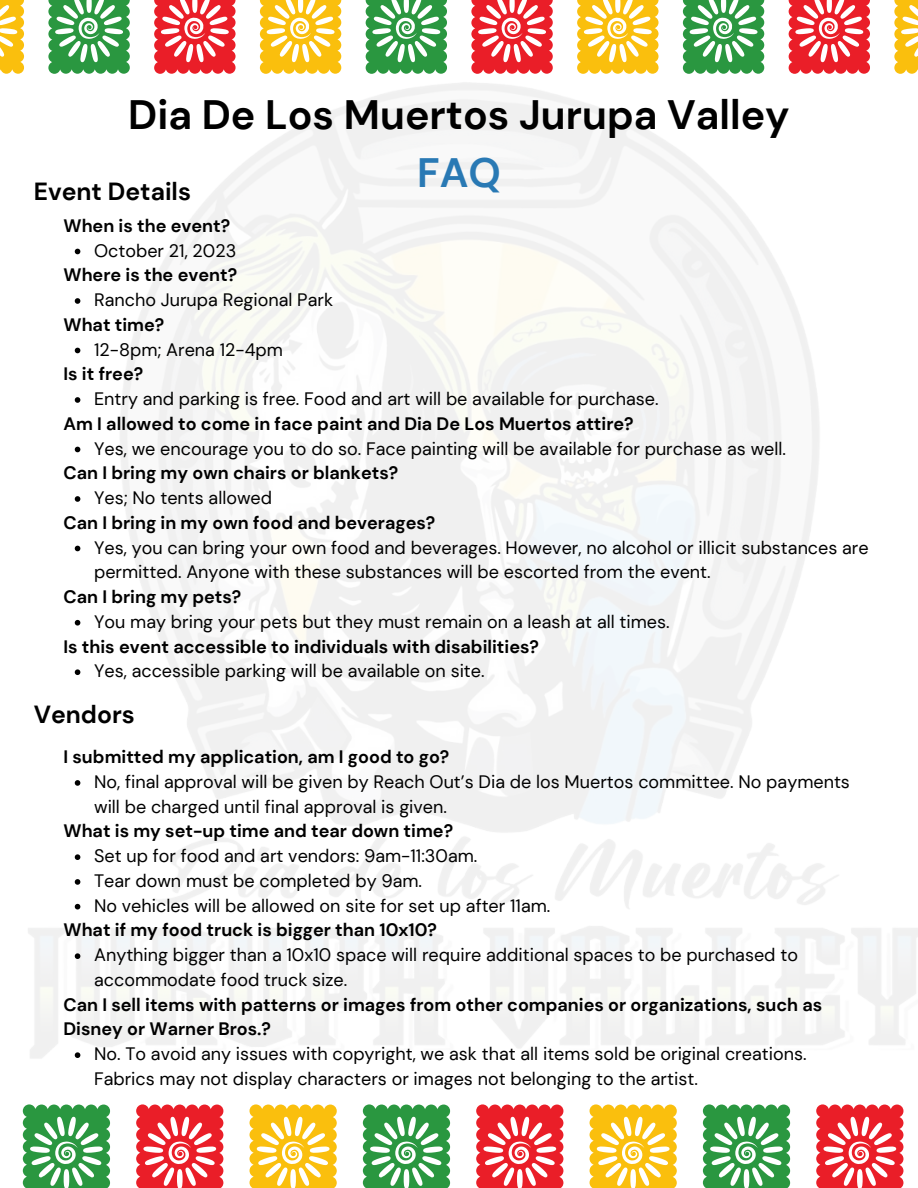
<style>
.page{position:relative;width:918px;height:1188px;background:#fff}
.page>*{position:absolute;margin:0;border:0;box-sizing:border-box;transform-origin:0 0}
.t1{font:700 40.95px "DM Sans";color:#000}
.t2{font:700 40.95px "DM Sans";color:#2979b4}
.t3{font:700 24.75px "DM Sans";color:#000}
.t4{font:18px/24.8px "DM Sans";color:#000}
.t5{font:700 18px/24.8px "DM Sans";color:#000}
</style>
<div class="page">
<svg style="left:75px;top:249px;width:5px;height:5px"></svg>
<svg style="left:75px;top:298px;width:5px;height:6px"></svg>
<svg style="left:75px;top:348px;width:5px;height:5px"></svg>
<svg style="left:75px;top:397px;width:5px;height:6px"></svg>
<svg style="left:75px;top:447px;width:5px;height:5px"></svg>
<svg style="left:75px;top:496px;width:5px;height:6px"></svg>
<svg style="left:75px;top:546px;width:5px;height:5px"></svg>
<svg style="left:75px;top:620px;width:5px;height:6px"></svg>
<svg style="left:75px;top:669px;width:5px;height:6px"></svg>
<svg style="left:75px;top:780px;width:5px;height:6px"></svg>
<svg style="left:75px;top:854px;width:5px;height:6px"></svg>
<svg style="left:75px;top:879px;width:5px;height:6px"></svg>
<svg style="left:75px;top:904px;width:5px;height:5px"></svg>
<svg style="left:75px;top:953px;width:5px;height:6px"></svg>
<svg style="left:75px;top:1052px;width:5px;height:6px"></svg>
<svg style="left:894px;top:0;width:24px;height:74px"></svg>
<svg style="left:683px;top:0;width:81px;height:74px"></svg>
<svg style="left:577px;top:0;width:82px;height:74px"></svg>
<svg style="left:471px;top:0;width:82px;height:74px"></svg>
<svg style="left:366px;top:0;width:81px;height:74px"></svg>
<svg style="left:260px;top:0;width:81px;height:74px"></svg>
<svg style="left:154px;top:0;width:82px;height:74px"></svg>
<svg style="left:48px;top:0;width:82px;height:74px"></svg>
<svg style="left:0;top:0;width:24px;height:74px"></svg>
<svg style="left:789px;top:0;width:81px;height:74px"></svg>
<svg style="left:703px;top:1104px;width:87px;height:84px"></svg>
<svg style="left:590px;top:1104px;width:87px;height:84px"></svg>
<svg style="left:476px;top:1104px;width:87px;height:84px"></svg>
<svg style="left:363px;top:1104px;width:87px;height:84px"></svg>
<svg style="left:250px;top:1104px;width:87px;height:84px"></svg>
<svg style="left:136px;top:1104px;width:87px;height:84px"></svg>
<svg style="left:23px;top:1104px;width:87px;height:84px"></svg>
<svg style="left:816px;top:1104px;width:87px;height:84px"></svg>
<p class="t1" style="left:128px;top:89px;width:663px">Dia De Los Muertos Jurupa Valley</p>
<p class="t2" style="left:417px;top:146px;width:85px">FAQ</p>
<p class="t3" style="left:34px;top:176px;width:159px">Event Details</p>
<p class="t5" style="left:64px;top:213px;width:168px">When is the event?</p>
<p class="t5" style="left:64px;top:263px;width:175px">Where is the event?</p>
<p class="t5" style="left:64px;top:312px;width:102px">What time?</p>
<p class="t5" style="left:64px;top:362px;width:81px">Is it free?</p>
<p class="t5" style="left:64px;top:411px;width:572px">Am I allowed to come in face paint and Dia De Los Muertos attire?</p>
<p class="t5" style="left:64px;top:461px;width:336px">Can I bring my own chairs or blankets?</p>
<p class="t5" style="left:64px;top:510px;width:373px">Can I bring in my own food and beverages?</p>
<p class="t4" style="left:94px;top:238px;width:144px">October 21, 2023</p>
<p class="t4" style="left:94px;top:288px;width:240px">Rancho Jurupa Regional Park</p>
<p class="t4" style="left:94px;top:337px;width:190px">12-8pm; Arena 12-4pm</p>
<p class="t4" style="left:94px;top:387px;width:566px">Entry and parking is free. Food and art will be available for purchase.</p>
<p class="t4" style="left:94px;top:436px;width:693px">Yes, we encourage you to do so. Face painting will be available for purchase as well.</p>
<p class="t4" style="left:94px;top:486px;width:180px">Yes; No tents allowed</p>
<p class="t4" style="left:94px;top:535px;width:776px">Yes, you can bring your own food and beverages. However, no alcohol or illicit substances are permitted. Anyone with these substances will be escorted from the event.</p>
<p class="t4" style="left:94px;top:609px;width:577px">You may bring your pets but they must remain on a leash at all times.</p>
<p class="t4" style="left:94px;top:659px;width:392px">Yes, accessible parking will be available on site.</p>
<p class="t5" style="left:64px;top:585px;width:179px">Can I bring my pets?</p>
<p class="t5" style="left:64px;top:634px;width:477px">Is this event accessible to individuals with disabilities?</p>
<p class="t3" style="left:34px;top:698px;width:103px">Vendors</p>
<p class="t5" style="left:64px;top:745px;width:387px">I submitted my application, am I good to go?</p>
<p class="t4" style="left:94px;top:769px;width:757px">No, final approval will be given by Reach Out’s Dia de los Muertos committee. No payments will be charged until final approval is given.</p>
<p class="t4" style="left:94px;top:844px;width:385px">Set up for food and art vendors: 9am-11:30am.</p>
<p class="t4" style="left:94px;top:868px;width:330px">Tear down must be completed by 9am.</p>
<p class="t4" style="left:94px;top:893px;width:458px">No vehicles will be allowed on site for set up after 11am.</p>
<p class="t4" style="left:94px;top:943px;width:705px">Anything bigger than a 10x10 space will require additional spaces to be purchased to accommodate food truck size.</p>
<p class="t5" style="left:64px;top:819px;width:391px">What is my set-up time and tear down time?</p>
<p class="t5" style="left:64px;top:918px;width:375px">What if my food truck is bigger than 10x10?</p>
<p class="t5" style="left:64px;top:992px;width:760px">Can I sell items with patterns or images from other companies or organizations, such as<br>Disney or Warner Bros.?</p>
<p class="t4" style="left:94px;top:1042px;width:714px">No. To avoid any issues with copyright, we ask that all items sold be original creations.<br>Fabrics may not display characters or images not belonging to the artist.</p>
</div>
